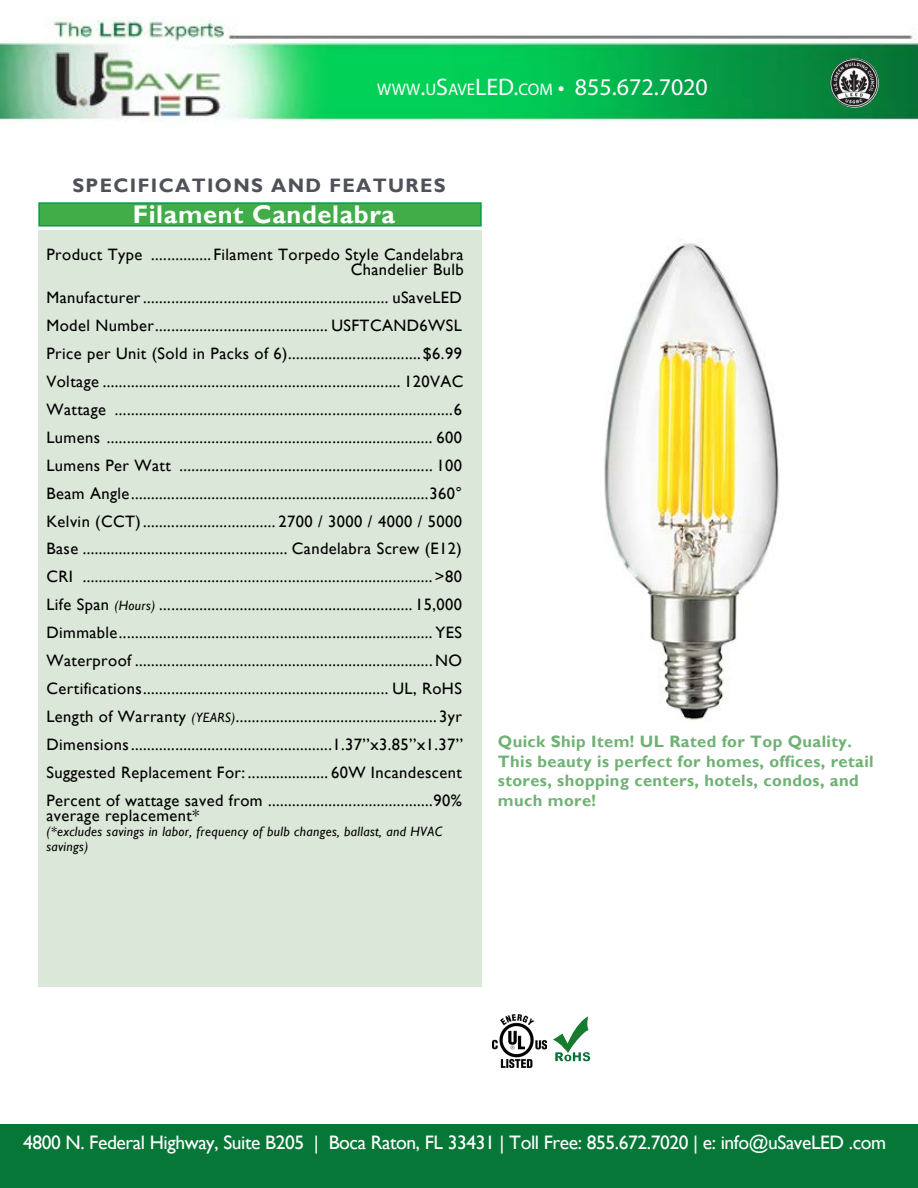
<style>
.page{position:relative;width:918px;height:1188px;background:#fff}
.page>*{position:absolute;margin:0;border:0;box-sizing:border-box;transform-origin:0 0}
.t1{font:700 25.5px "Gill Sans";letter-spacing:.025em;color:#fff}
.t2{font:24px "Myriad Pro";color:#fff}
.t3{font:19.5px "Gill Sans";letter-spacing:-.02em;color:#fff}
.t4{font:700 19.5px "Gill Sans";letter-spacing:.07em;color:#4e5158}
.t5{font:16.5px/27.9px "Gill Sans";letter-spacing:.025em;color:#000;text-align:right}
.t6{font:700 16.5px/19.5px "Gill Sans";letter-spacing:.025em;color:#70b175}
.t7{font:italic 13.5px/15px "Gill Sans";letter-spacing:.025em;color:#000}
.s1{font-size:16.8px}
.s2{font-style:italic;font-size:13.5px}
</style>
<div class="page">
<div style="left:38px;top:230px;width:444px;height:757px;background:#dbe7d8"></div>
<div style="left:38px;top:202px;width:444px;height:25px;background:#41ad49;border:2px solid #019c49"></div>
<div style="left:0;top:1124px;width:918px;height:64px;background:#067737"></div>
<img style="left:0;top:17px;width:918px;height:105px">
<img style="left:830px;top:58px;width:49px;height:50px;border-radius:25px">
<img style="left:493px;top:1015px;width:54px;height:53px">
<img style="left:553px;top:1016px;width:38px;height:46px">
<img style="left:604px;top:243px;width:175px;height:478px">
<h2 class="t2" style="left:377px;top:72px;width:332px"><span class="s1">WWW</span>.<span class="s1">U</span>S<span class="s1">AVE</span>LED.<span class="s1">COM</span> • 855.672.7020</h2>
<p class="t4" style="left:72px;top:173px;width:375px">SPECIFICATIONS AND FEATURES</p>
<h1 class="t1" style="left:133px;top:199px;width:264px">Filament Candelabra</h1>
<p class="t5" style="left:46px;top:247px;width:419px;line-height:15px">Product Type ............... Filament Torpedo Style Candelabra<br>Chandelier Bulb</p>
<p class="t5" style="left:46px;top:284px;width:419px;text-align:justify">Manufacturer............................................................. uSaveLED Model Number........................................... USFTCAND6WSL Price per Unit (Sold in Packs of 6)................................. $6.99<br>Voltage .......................................................................... 120VAC Wattage ....................................................................................6<br>Lumens ................................................................................. 600<br>Lumens Per Watt ............................................................... 100<br>Beam Angle..........................................................................360° Kelvin (CCT)................................. 2700 / 3000 / 4000 / 5000<br>Base ................................................... Candelabra Screw (E12)<br>CRI ....................................................................................... &gt;80<br>Life Span <span class="s2">(Hours)</span> ............................................................... 15,000<br>Dimmable.............................................................................. YES Waterproof ..........................................................................NO Certifications............................................................. UL, RoHS Length of Warranty <span class="s2">(YEARS)</span>.................................................. 3yr Dimensions..................................................1.37’’x3.85’’x1.37’’ Suggested Replacement For: .................... 60W Incandescent Percent of wattage saved from .........................................90%</p>
<p class="t5" style="left:46px;top:802px;width:154px">average replacement*</p>
<p class="t7" style="left:46px;top:824px;width:397px">(*excludes savings in labor, frequency of bulb changes, ballast, and HVAC savings)</p>
<p class="t6" style="left:498px;top:733px;width:377px">Quick Ship Item! UL Rated for Top Quality.<br>This beauty is perfect for homes, offices, retail stores, shopping centers, hotels, condos, and much more!</p>
<p class="t3" style="left:23px;top:1131px;width:865px">4800 N. Federal Highway, Suite B205 | Boca Raton, FL 33431 | Toll Free: 855.672.7020 | e: info@uSaveLED .com</p>
</div>
